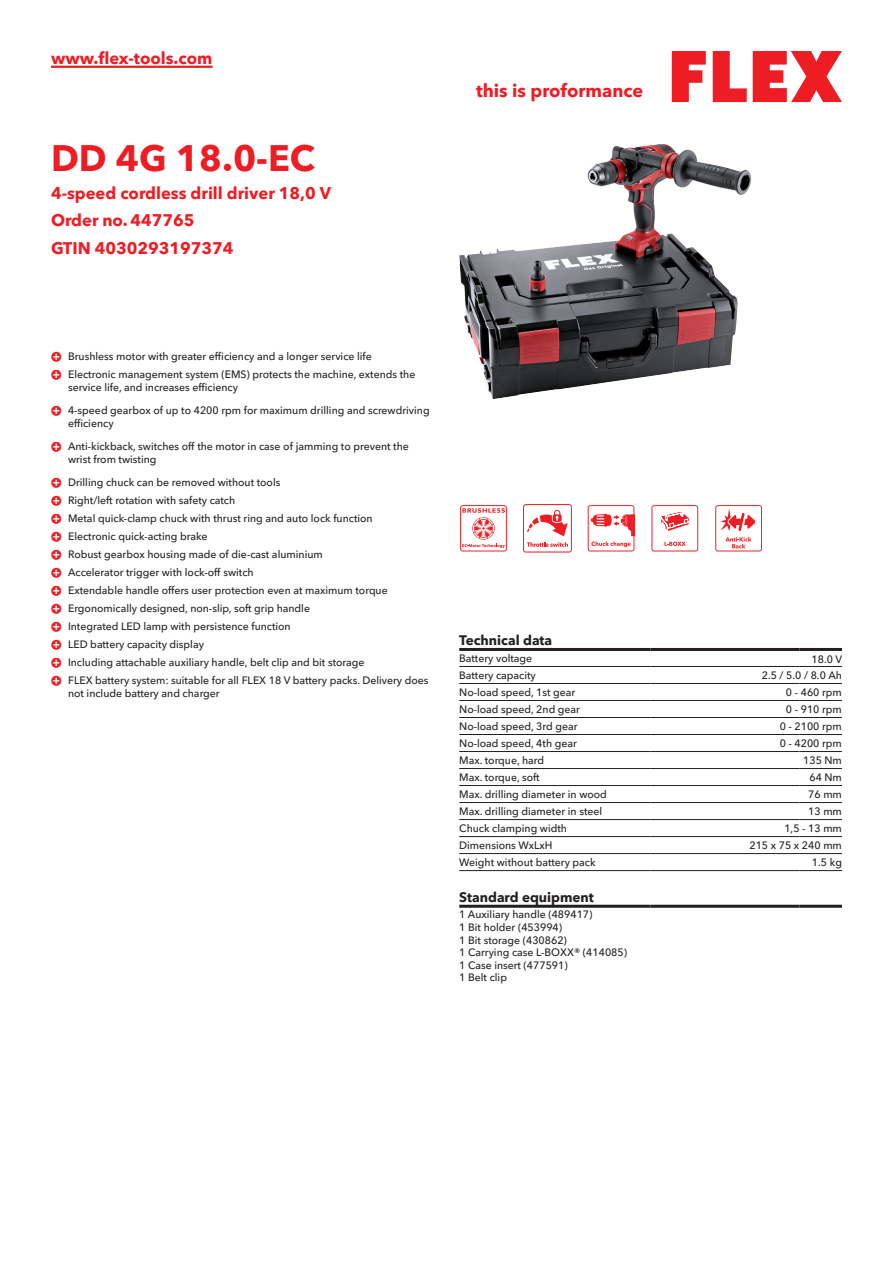
<style>
.page{position:relative;width:893px;height:1263px;background:#fff}
.page>*{position:absolute;margin:0;border:0;box-sizing:border-box;transform-origin:0 0}
.CB_AF_Product-name{font:700 36px "Avenir Next W1 G";color:#ee1d23}
.t1{font:700 18px "Avenir Next W1 G";color:#ee1d23}
.CB_AF_Product-short{font:700 16.5px "Avenir Next W1 G";color:#ee1d23}
.CB_AF_Order-number{font:700 16.5px "Avenir Next W1 G";color:#ee1d23}
.CB_AF_Table-headline{font:700 13.5px "Avenir Next W1 G";color:#231f20}
.CB_AF_Table-specific{font:500 10.5px/12.6px "Avenir Next W1 G";color:#231f20}
</style>
<div class="page">
<svg style="left:672px;top:51px;width:34px;height:51px"></svg>
<svg style="left:713px;top:51px;width:34px;height:51px"></svg>
<svg style="left:753px;top:51px;width:89px;height:51px"></svg>
<hr style="left:51px;top:66px;width:162px;height:2px;background:#ee1d23">
<img style="left:459px;top:144px;width:204px;height:243px">
<hr style="left:459px;top:666px;width:192px;height:1px;background:#231f20">
<hr style="left:651px;top:666px;width:148px;height:1px;background:#231f20">
<hr style="left:799px;top:666px;width:43px;height:1px;background:#231f20">
<hr style="left:459px;top:683px;width:192px;height:1px;background:#231f20">
<hr style="left:651px;top:683px;width:148px;height:1px;background:#231f20">
<hr style="left:799px;top:683px;width:43px;height:1px;background:#231f20">
<hr style="left:459px;top:700px;width:192px;height:1px;background:#231f20">
<hr style="left:651px;top:700px;width:148px;height:1px;background:#231f20">
<hr style="left:799px;top:700px;width:43px;height:1px;background:#231f20">
<hr style="left:459px;top:717px;width:192px;height:1px;background:#231f20">
<hr style="left:651px;top:717px;width:148px;height:1px;background:#231f20">
<hr style="left:799px;top:717px;width:43px;height:1px;background:#231f20">
<hr style="left:459px;top:734px;width:192px;height:1px;background:#231f20">
<hr style="left:651px;top:734px;width:148px;height:1px;background:#231f20">
<hr style="left:799px;top:734px;width:43px;height:1px;background:#231f20">
<hr style="left:459px;top:751px;width:192px;height:1px;background:#231f20">
<hr style="left:651px;top:751px;width:148px;height:1px;background:#231f20">
<hr style="left:799px;top:751px;width:43px;height:1px;background:#231f20">
<hr style="left:459px;top:768px;width:192px;height:1px;background:#231f20">
<hr style="left:651px;top:768px;width:148px;height:1px;background:#231f20">
<hr style="left:799px;top:768px;width:43px;height:1px;background:#231f20">
<hr style="left:459px;top:785px;width:192px;height:1px;background:#231f20">
<hr style="left:651px;top:785px;width:148px;height:1px;background:#231f20">
<hr style="left:799px;top:785px;width:43px;height:1px;background:#231f20">
<hr style="left:459px;top:802px;width:192px;height:1px;background:#231f20">
<hr style="left:651px;top:802px;width:148px;height:1px;background:#231f20">
<hr style="left:799px;top:802px;width:43px;height:1px;background:#231f20">
<hr style="left:459px;top:819px;width:192px;height:1px;background:#231f20">
<hr style="left:651px;top:819px;width:148px;height:1px;background:#231f20">
<hr style="left:799px;top:819px;width:43px;height:1px;background:#231f20">
<hr style="left:459px;top:836px;width:192px;height:1px;background:#231f20">
<hr style="left:651px;top:836px;width:148px;height:1px;background:#231f20">
<hr style="left:799px;top:836px;width:43px;height:1px;background:#231f20">
<hr style="left:459px;top:853px;width:192px;height:1px;background:#231f20">
<hr style="left:651px;top:853px;width:148px;height:1px;background:#231f20">
<hr style="left:799px;top:853px;width:43px;height:1px;background:#231f20">
<hr style="left:459px;top:870px;width:192px;height:1px;background:#231f20">
<hr style="left:651px;top:870px;width:148px;height:1px;background:#231f20">
<hr style="left:799px;top:870px;width:43px;height:1px;background:#231f20">
<hr style="left:459px;top:648px;width:192px;height:3px;background:#231f20">
<hr style="left:651px;top:648px;width:148px;height:3px;background:#231f20">
<hr style="left:799px;top:648px;width:43px;height:3px;background:#231f20">
<hr style="left:459px;top:905px;width:192px;height:3px;background:#231f20">
<hr style="left:651px;top:905px;width:148px;height:3px;background:#231f20">
<hr style="left:799px;top:905px;width:43px;height:3px;background:#231f20">
<svg style="left:460px;top:505px;width:47px;height:46px"></svg>
<svg style="left:523px;top:504px;width:49px;height:48px"></svg>
<svg style="left:588px;top:505px;width:46px;height:46px"></svg>
<svg style="left:651px;top:505px;width:47px;height:46px"></svg>
<svg style="left:715px;top:505px;width:47px;height:46px"></svg>
<h3 class="CB_AF_Product-short" style="left:51px;top:45px;width:163px">www.flex-tools.com</h3>
<p class="CB_AF_Product-name" style="left:51px;top:130px;width:265px">DD 4G 18.0-EC</p>
<p class="CB_AF_Product-short" style="left:51px;top:180px;width:281px">4-speed cordless drill driver 18,0 V</p>
<p class="CB_AF_Order-number" style="left:51px;top:207px;width:145px">Order no. 447765</p>
<p class="CB_AF_Order-number" style="left:51px;top:235px;width:184px">GTIN 4030293197374</p>
<h2 class="t1" style="left:476px;top:77px;width:169px">this is proformance</h2>
<p class="CB_AF_Table-specific" style="left:68px;top:349px;width:305px">Brushless motor with greater efficiency and a longer service life</p>
<p class="CB_AF_Table-specific" style="left:68px;top:367px;width:349px">Electronic management system (EMS) protects the machine, extends the service life, and increases efficiency</p>
<p class="CB_AF_Table-specific" style="left:68px;top:403px;width:363px">4-speed gearbox of up to 4200 rpm for maximum drilling and screwdriving efficiency</p>
<p class="CB_AF_Table-specific" style="left:68px;top:439px;width:342px">Anti-kickback, switches off the motor in case of jamming to prevent the wrist from twisting</p>
<p class="CB_AF_Table-specific" style="left:68px;top:475px;width:214px">Drilling chuck can be removed without tools</p>
<p class="CB_AF_Table-specific" style="left:68px;top:493px;width:169px">Right/left rotation with safety catch</p>
<p class="CB_AF_Table-specific" style="left:68px;top:511px;width:306px">Metal quick-clamp chuck with thrust ring and auto lock function</p>
<p class="CB_AF_Table-specific" style="left:68px;top:529px;width:141px">Electronic quick-acting brake</p>
<p class="CB_AF_Table-specific" style="left:68px;top:547px;width:256px">Robust gearbox housing made of die-cast aluminium</p>
<p class="CB_AF_Table-specific" style="left:68px;top:565px;width:187px">Accelerator trigger with lock-off switch</p>
<p class="CB_AF_Table-specific" style="left:68px;top:583px;width:321px">Extendable handle offers user protection even at maximum torque</p>
<p class="CB_AF_Table-specific" style="left:68px;top:601px;width:244px">Ergonomically designed, non-slip, soft grip handle</p>
<p class="CB_AF_Table-specific" style="left:68px;top:619px;width:224px">Integrated LED lamp with persistence function</p>
<p class="CB_AF_Table-specific" style="left:68px;top:637px;width:137px">LED battery capacity display</p>
<p class="CB_AF_Table-specific" style="left:68px;top:655px;width:298px">Including attachable auxiliary handle, belt clip and bit storage</p>
<p class="CB_AF_Table-specific" style="left:68px;top:673px;width:362px">FLEX battery system: suitable for all FLEX 18 V battery packs. Delivery does not include battery and charger</p>
<p class="CB_AF_Table-headline" style="left:459px;top:630px;width:94px">Technical data</p>
<p class="CB_AF_Table-specific" style="left:459px;top:651px;width:75px">Battery voltage</p>
<p class="CB_AF_Table-specific" style="left:811px;top:652px;width:32px">18.0 V</p>
<p class="CB_AF_Table-specific" style="left:459px;top:668px;width:78px">Battery capacity</p>
<p class="CB_AF_Table-specific" style="left:762px;top:668px;width:82px">2.5 / 5.0 / 8.0 Ah</p>
<p class="CB_AF_Table-specific" style="left:459px;top:685px;width:118px">No-load speed, 1st gear</p>
<p class="CB_AF_Table-specific" style="left:786px;top:685px;width:57px">0 - 460 rpm</p>
<p class="CB_AF_Table-specific" style="left:459px;top:702px;width:122px">No-load speed, 2nd gear</p>
<p class="CB_AF_Table-specific" style="left:786px;top:702px;width:57px">0 - 910 rpm</p>
<p class="CB_AF_Table-specific" style="left:459px;top:719px;width:120px">No-load speed, 3rd gear</p>
<p class="CB_AF_Table-specific" style="left:780px;top:719px;width:64px">0 - 2100 rpm</p>
<p class="CB_AF_Table-specific" style="left:459px;top:736px;width:119px">No-load speed, 4th gear</p>
<p class="CB_AF_Table-specific" style="left:780px;top:736px;width:64px">0 - 4200 rpm</p>
<p class="CB_AF_Table-specific" style="left:459px;top:753px;width:86px">Max. torque, hard</p>
<p class="CB_AF_Table-specific" style="left:803px;top:753px;width:40px">135 Nm</p>
<p class="CB_AF_Table-specific" style="left:459px;top:770px;width:82px">Max. torque, soft</p>
<p class="CB_AF_Table-specific" style="left:809px;top:770px;width:34px">64 Nm</p>
<p class="CB_AF_Table-specific" style="left:459px;top:787px;width:149px">Max. drilling diameter in wood</p>
<p class="CB_AF_Table-specific" style="left:808px;top:787px;width:35px">76 mm</p>
<p class="CB_AF_Table-specific" style="left:459px;top:804px;width:144px">Max. drilling diameter in steel</p>
<p class="CB_AF_Table-specific" style="left:808px;top:804px;width:35px">13 mm</p>
<p class="CB_AF_Table-specific" style="left:459px;top:821px;width:109px">Chuck clamping width</p>
<p class="CB_AF_Table-specific" style="left:784px;top:821px;width:59px">1,5 - 13 mm</p>
<p class="CB_AF_Table-specific" style="left:459px;top:838px;width:95px">Dimensions WxLxH</p>
<p class="CB_AF_Table-specific" style="left:749px;top:838px;width:94px">215 x 75 x 240 mm</p>
<p class="CB_AF_Table-specific" style="left:459px;top:855px;width:138px">Weight without battery pack</p>
<p class="CB_AF_Table-specific" style="left:812px;top:855px;width:32px">1.5 kg</p>
<p class="CB_AF_Table-headline" style="left:459px;top:886px;width:136px">Standard equipment</p>
<p class="CB_AF_Table-specific" style="left:459px;top:907px;width:169px">1 Auxiliary handle (489417)<br>1 Bit holder (453994)<br>1 Bit storage (430862)<br>1 Carrying case L-BOXX® (414085)<br>1 Case insert (477591)<br>1 Belt clip</p>
</div>
